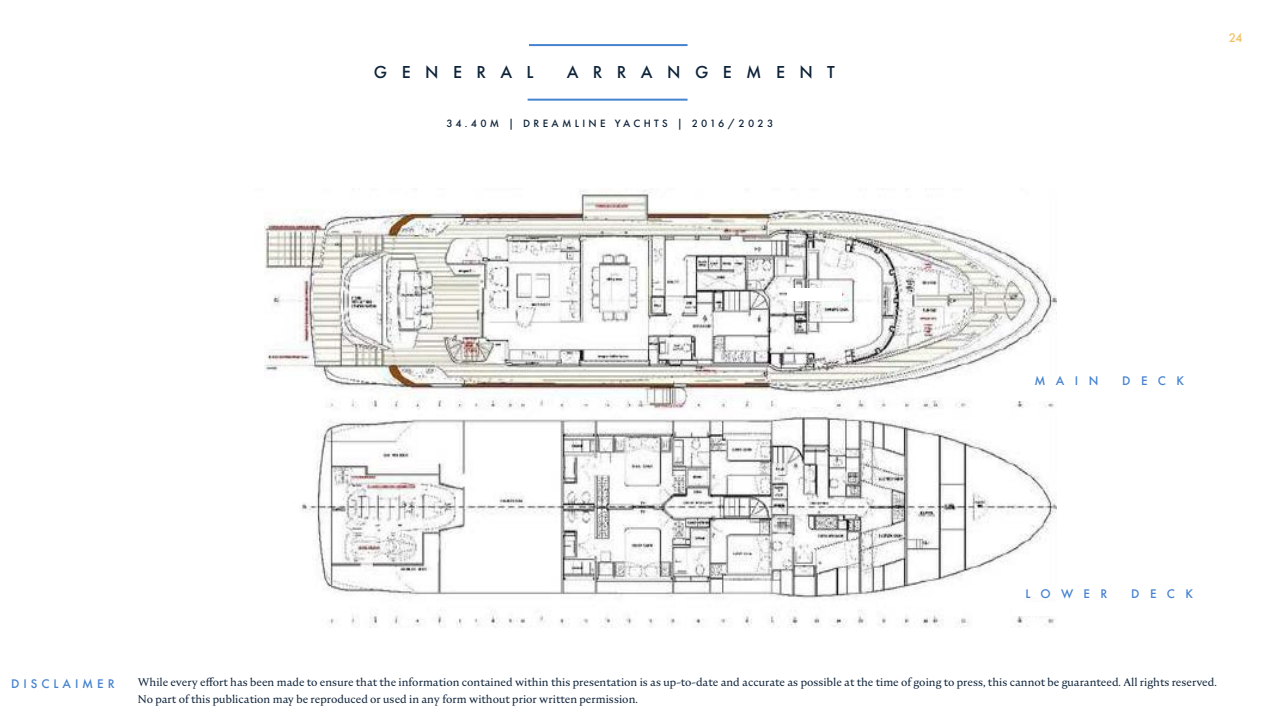
<style>
.page{position:relative;width:1280px;height:720px;background:#fff}
.page>*{position:absolute;margin:0;border:0;box-sizing:border-box;transform-origin:0 0}
.t1{font:500 18px "Futura PT";letter-spacing:.8em;color:#0e233a}
.t2{font:500 13px "Futura PT";letter-spacing:.79em;color:#4582cf}
.t3{font:500 13px "Futura PT";letter-spacing:.3em;color:#4582cf}
.t4{font:500 13px "Futura PT";color:#f0c266}
.t5{font:11px/17.5px "Nocturne Serif";color:#0e233a}
.t6{font:500 11px "Futura PT";letter-spacing:.3em;color:#0e233a}
</style>
<div class="page">
<img style="left:264px;top:188px;width:792px;height:440px">
<hr style="left:529px;top:44px;width:159px;height:2px;background:#4582cf">
<hr style="left:528px;top:99px;width:160px;height:2px;background:#4582cf">
<img style="left:787px;top:289px;width:55px;height:11px">
<img style="left:778px;top:395px;width:55px;height:12px">
<img style="left:1012px;top:387px;width:44px;height:14px">
<img style="left:1012px;top:602px;width:44px;height:14px">
<h1 class="t1" style="left:374px;top:61px;width:161px">GENERAL</h1>
<h1 class="t1" style="left:567px;top:61px;width:270px">ARRANGEMENT</h1>
<p class="t6" style="left:446px;top:116px;width:328px">34.40M | DREAMLINE YACHTS | 2016/2023</p>
<p class="t4" style="left:1229px;top:30px;width:15px">24</p>
<p class="t2" style="left:1035px;top:373px;width:65px">MAIN</p>
<p class="t2" style="left:1122px;top:373px;width:63px">DECK</p>
<p class="t2" style="left:1025px;top:586px;width:84px">LOWER</p>
<p class="t2" style="left:1131px;top:586px;width:63px">DECK</p>
<p class="t3" style="left:11px;top:675px;width:105px">DISCLAIMER</p>
<p class="t5" style="left:138px;top:673px;width:1080px">While every effort has been made to ensure that the information contained within this presentation is as up-to-date and accurate as possible at the time of going to press, this cannot be guaranteed. All rights reserved.<br>No part of this publication may be reproduced or used in any form without prior written permission.</p>
</div>
